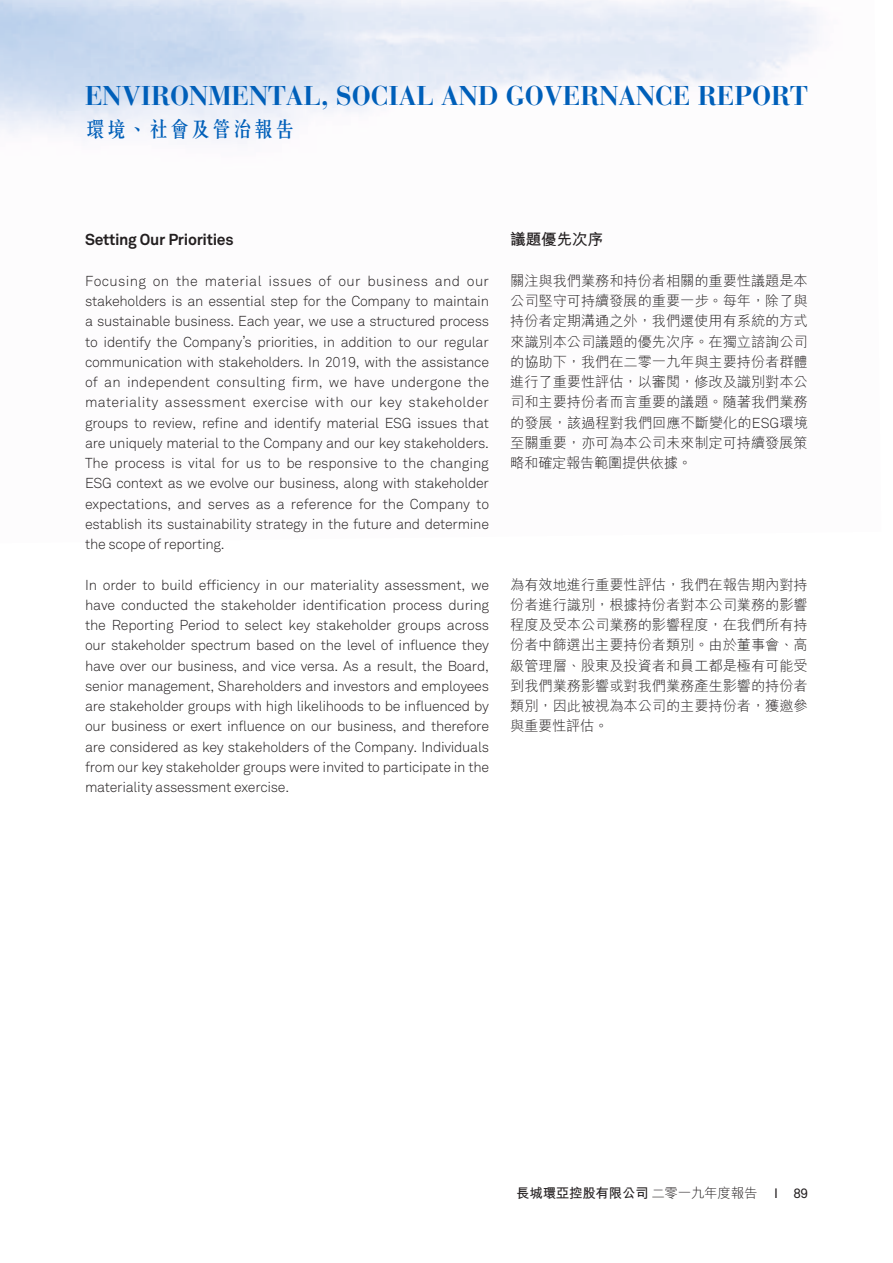
<style>
.page{position:relative;width:893px;height:1263px;background:#fff}
.page>*{position:absolute;margin:0;border:0;box-sizing:border-box;transform-origin:0 0}
.t1{font:700 27px "Bauer Bodoni Std";color:#005fb9}
.t2{font:500 21px "C Song 3 HK";color:#005fb9}
.t3{font:700 15.75px "Akkurat Pro";letter-spacing:-.02em;color:#231f20}
.t4{font:700 15.75px "M Hei HK";letter-spacing:-.02em;color:#231f20}
.t5{font:14.25px/20.2px "Akkurat Light Pro";letter-spacing:-.02em;color:#231f20;text-align:justify}
.t6{font:300 14.25px/20.2px "M Hei HK";letter-spacing:-.005em;color:#231f20;text-align:justify}
.t7{font:700 13.5px "M Hei HK";letter-spacing:-.02em;color:#231f20}
.s1{font-family:"Akkurat Light Pro";font-weight:400}
.s2{font-weight:300}
.s3{font-family:"Akkurat Pro";font-weight:400}
</style>
<div class="page">
<h1 class="t1" style="left:85px;top:79px;width:724px">ENVIRONMENTAL, SOCIAL AND GOVERNANCE REPORT</h1>
<h2 class="t2" style="left:85px;top:113px;width:211px">環境、社會及管治報告</h2>
<p class="t3" style="left:85px;top:230px;width:150px">Setting Our Priorities</p>
<p class="t5" style="left:85px;top:271px;width:406px">Focusing on the material issues of our business and our stakeholders is an essential step for the Company to maintain a sustainable business. Each year, we use a structured process to identify the Company’s priorities, in addition to our regular communication with stakeholders. In 2019, with the assistance of an independent consulting firm, we have undergone the materiality assessment exercise with our key stakeholder groups to review, refine and identify material ESG issues that are uniquely material to the Company and our key stakeholders.<br>The process is vital for us to be responsive to the changing ESG context as we evolve our business, along with stakeholder expectations, and serves as a reference for the Company to establish its sustainability strategy in the future and determine the scope of reporting.</p>
<p class="t5" style="left:85px;top:575px;width:406px">In order to build efficiency in our materiality assessment, we have conducted the stakeholder identification process during the Reporting Period to select key stakeholder groups across our stakeholder spectrum based on the level of influence they have over our business, and vice versa. As a result, the Board, senior management, Shareholders and investors and employees are stakeholder groups with high likelihoods to be influenced by our business or exert influence on our business, and therefore are considered as key stakeholders of the Company. Individuals from our key stakeholder groups were invited to participate in the materiality assessment exercise.</p>
<p class="t4" style="left:510px;top:228px;width:94px">議題優先次序</p>
<p class="t6" style="left:510px;top:270px;width:299px">關注與我們業務和持份者相關的重要性議題是本公司堅守可持續發展的重要一步。每年，除了與持份者定期溝通之外，我們還使用有系統的方式來識別本公司議題的優先次序。在獨立諮詢公司的協助下，我們在二零一九年與主要持份者群體進行了重要性評估，以審閱，修改及識別對本公司和主要持份者而言重要的議題。隨著我們業務的發展，該過程對我們回應不斷變化的<span class="s1">ESG</span>環境至關重要，亦可為本公司未來制定可持續發展策略和確定報告範圍提供依據。</p>
<p class="t6" style="left:510px;top:574px;width:299px">為有效地進行重要性評估，我們在報告期內對持份者進行識別，根據持份者對本公司業務的影響程度及受本公司業務的影響程度，在我們所有持份者中篩選出主要持份者類別。由於董事會、高級管理層、股東及投資者和員工都是極有可能受到我們業務影響或對我們業務產生影響的持份者類別，因此被視為本公司的主要持份者，獲邀參與重要性評估。</p>
<p class="t7" style="left:516px;top:1183px;width:293px">長城環亞控股有限公司<span class="s2">二零一九年度報告</span> <span class="s3">I 89</span></p>
</div>
